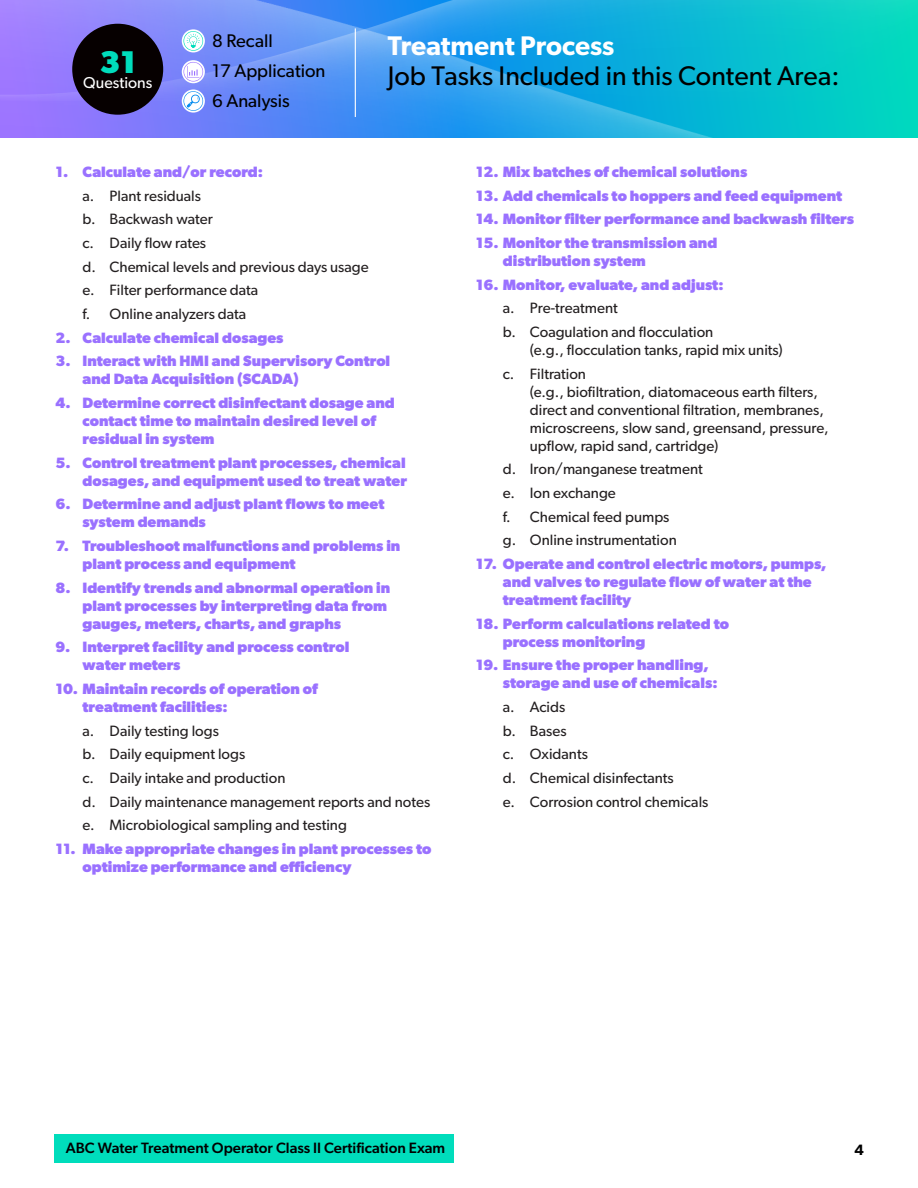
<style>
.page{position:relative;width:918px;height:1188px;background:#fff}
.page>*{position:absolute;margin:0;border:0;box-sizing:border-box;transform-origin:0 0}
.t1{font:700 31.5px "Gibson";color:#00ddbc}
.t2{font:27px "Gibson";color:#000}
.t3{font:600 27px "Gibson";color:#fff}
.t4{font:18.3px/29.8px "Gibson";color:#000}
.t5{font:15.9px "Gibson";color:#fff}
.t6{font:700 15px/18px "Gibson";color:#9a71ff}
.t7{font:15px/23.7px "Gibson";color:#231f20}
.t8{font:500 15px "Gibson";color:#000}
.t9{font:600 15px "Gibson";color:#000}
</style>
<div class="page">
<div style="left:54px;top:1134px;width:400px;height:28px;background:#00ddbc"></div>
<img style="left:891px;top:0;width:27px;height:101px">
<img style="left:0;top:0;width:891px;height:138px">
<hr style="left:355px;top:28px;width:1px;height:89px;background:#fff">
<div style="left:72px;top:24px;width:91px;height:91px;background:#060000;border-radius:50%"></div>
<svg style="left:182px;top:29px;width:23px;height:23px"></svg>
<svg style="left:184px;top:31px;width:19px;height:20px"></svg>
<svg style="left:182px;top:60px;width:23px;height:23px"></svg>
<svg style="left:184px;top:62px;width:19px;height:20px"></svg>
<svg style="left:182px;top:89px;width:23px;height:24px"></svg>
<svg style="left:184px;top:91px;width:19px;height:20px"></svg>
<h1 class="t1" style="left:99px;top:44px;width:38px">31</h1>
<p class="t5" style="left:83px;top:73px;width:71px">Questions</p>
<p class="t4" style="left:212px;top:26px;width:115px">8 Recall<br>17 Application<br>6 Analysis</p>
<h2 class="t3" style="left:388px;top:29px;width:228px">Treatment Process</h2>
<h2 class="t2" style="left:388px;top:59px;width:453px">Job Tasks Included in this Content Area:</h2>
<p class="t6" style="left:56px;top:162px;width:209px">1. Calculate and/or record:</p>
<p class="t7" style="left:82px;top:183px;width:288px">a. Plant residuals<br>b. Backwash water<br>c. Daily flow rates<br>d. Chemical levels and previous days usage e. Filter performance data<br>f. Online analyzers data</p>
<p class="t6" style="left:56px;top:328px;width:230px">2. Calculate chemical dosages</p>
<p class="t6" style="left:82px;top:352px;width:309px;text-indent:-27px">3. Interact with HMI and Supervisory Control and Data Acquisition (SCADA)</p>
<p class="t6" style="left:82px;top:393px;width:314px;text-indent:-27px">4. Determine correct disinfectant dosage and contact time to maintain desired level of residual in system</p>
<p class="t6" style="left:56px;top:453px;width:353px;text-align:right">5. Control treatment plant processes, chemical dosages, and equipment used to treat water</p>
<p class="t6" style="left:82px;top:495px;width:303px;text-indent:-27px">6. Determine and adjust plant flows to meet system demands</p>
<p class="t6" style="left:82px;top:536px;width:319px;text-indent:-27px">7. Troubleshoot malfunctions and problems in plant process and equipment</p>
<p class="t6" style="left:82px;top:578px;width:309px;text-indent:-27px">8. Identify trends and abnormal operation in plant processes by interpreting data from gauges, meters, charts, and graphs</p>
<p class="t6" style="left:82px;top:638px;width:268px;text-indent:-27px">9. Interpret facility and process control water meters</p>
<p class="t6" style="left:82px;top:679px;width:237px;text-indent:-27px">10. Maintain records of operation of treatment facilities:</p>
<p class="t7" style="left:82px;top:718px;width:349px">a. Daily testing logs<br>b. Daily equipment logs<br>c. Daily intake and production<br>d. Daily maintenance management reports and notes e. Microbiological sampling and testing</p>
<p class="t6" style="left:82px;top:840px;width:350px;text-indent:-27px">11. Make appropriate changes in plant processes to optimize performance and efficiency</p>
<p class="t6" style="left:476px;top:162px;width:273px">12. Mix batches of chemical solutions</p>
<p class="t6" style="left:476px;top:186px;width:368px">13. Add chemicals to hoppers and feed equipment</p>
<p class="t6" style="left:476px;top:210px;width:380px">14. Monitor filter performance and backwash filters</p>
<p class="t6" style="left:503px;top:233px;width:216px;text-indent:-27px">15. Monitor the transmission and distribution system</p>
<p class="t6" style="left:476px;top:275px;width:249px">16. Monitor, evaluate, and adjust:</p>
<p class="t7" style="left:503px;top:296px;width:212px">a. Pre-treatment<br>b. Coagulation and flocculation</p>
<p class="t7" style="left:503px;top:338px;width:281px;text-indent:27px">(e.g., flocculation tanks, rapid mix units) c. Filtration</p>
<p class="t7" style="left:530px;top:382px;width:300px;line-height:18px">(e.g., biofiltration, diatomaceous earth filters, direct and conventional filtration, membranes, microscreens, slow sand, greensand, pressure, upflow, rapid sand, cartridge)</p>
<p class="t7" style="left:503px;top:457px;width:202px">d. Iron/manganese treatment e. Ion exchange<br>f. Chemical feed pumps<br>g. Online instrumentation</p>
<p class="t6" style="left:503px;top:554px;width:325px;text-indent:-27px">17. Operate and control electric motors, pumps, and valves to regulate flow of water at the treatment facility</p>
<p class="t6" style="left:503px;top:614px;width:228px;text-indent:-27px">18. Perform calculations related to process monitoring</p>
<p class="t6" style="left:503px;top:656px;width:216px;text-indent:-27px">19. Ensure the proper handling, storage and use of chemicals:</p>
<p class="t7" style="left:503px;top:695px;width:207px">a. Acids<br>b. Bases<br>c. Oxidants<br>d. Chemical disinfectants<br>e. Corrosion control chemicals</p>
<p class="t8" style="left:66px;top:1139px;width:381px">ABC Water Treatment Operator Class II Certification Exam</p>
<p class="t9" style="left:855px;top:1140px;width:11px">4</p>
</div>
